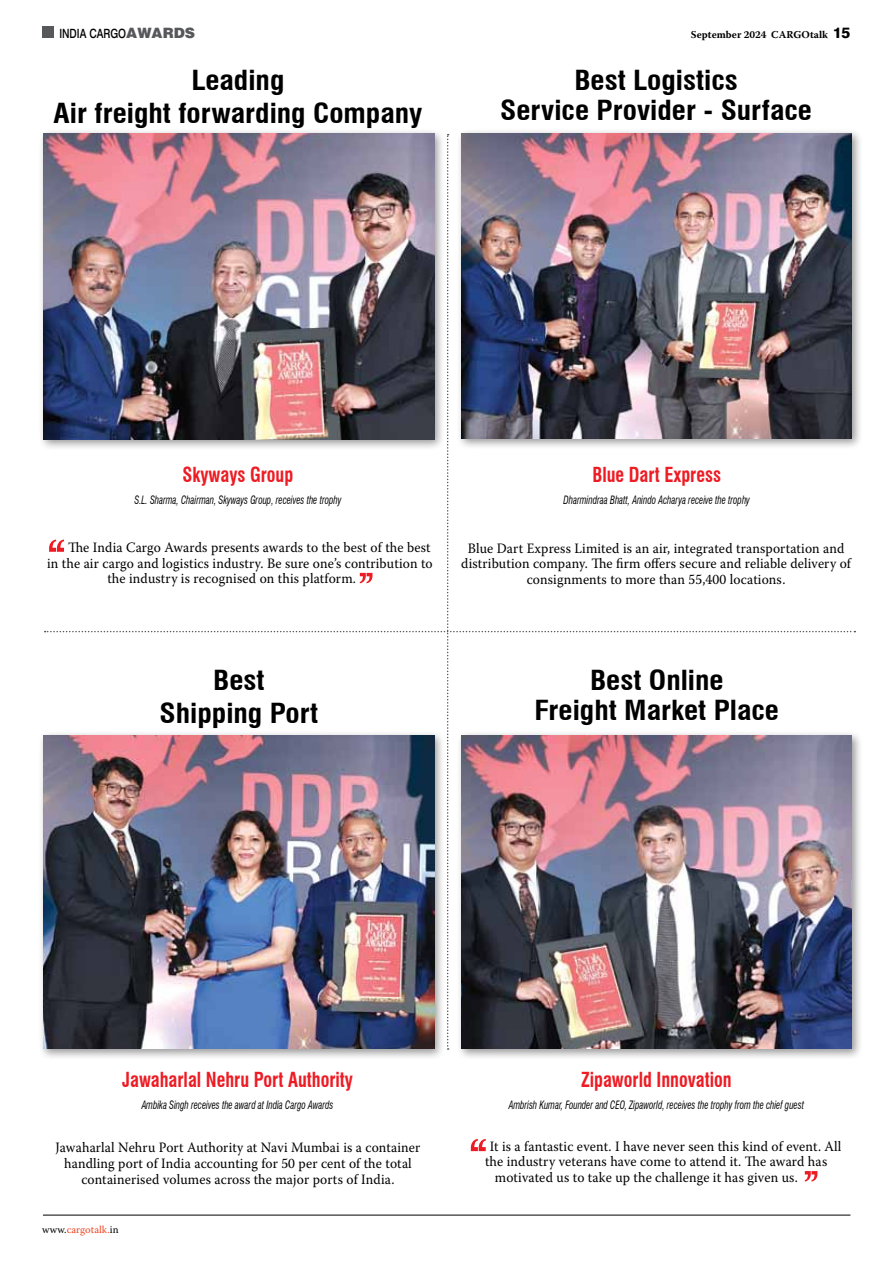
<style>
.page{position:relative;width:893px;height:1263px;background:#fff}
.page>*{position:absolute;margin:0;border:0;box-sizing:border-box;transform-origin:0 0}
.t1{font:700 condensed 27px/32.4px "Swiss 721 BT";color:#000;text-align:center;scale:1.1 1}
.t2{font:700 condensed 20.25px "Swiss 721 BT";color:#ed1c24;scale:.9 1}
.t3{font:14.25px/15.8px "Warnock Pro";letter-spacing:.01em;color:#000;text-align:center;scale:.95 1}
.t4{font:500 12.75px "Swiss 721 BT";color:#000;scale:.8 1}
.t5{font:italic condensed 11.25px "Swiss 721 BT";color:#000;scale:.8 1}
.t6{font:700 10.5px "Warnock Pro";color:#000}
.t7{font:10.5px "Warnock Pro";color:#ef4622}
.s1{font-family:"Helv";font-weight:900;font-size:14.25px;color:#57585b}
.s2{font-family:"Swiss 721 BT";font-weight:800;font-size:15px}
.s3{color:#000}
</style>
<div class="page">
<hr style="left:43px;top:1215px;width:807px;height:1px;background:#000">
<div style="left:42px;top:27px;width:12px;height:11px;background:#57585b"></div>
<div style="left:39px;top:128px;width:406px;height:322px;background:#000;opacity:.4"></div>
<div style="left:456px;top:128px;width:407px;height:322px;background:#000;opacity:.4"></div>
<div style="left:39px;top:730px;width:406px;height:330px;background:#000;opacity:.4"></div>
<div style="left:456px;top:730px;width:407px;height:330px;background:#000;opacity:.4"></div>
<svg style="left:471px;top:1139px;width:15px;height:12px"></svg>
<svg style="left:805px;top:1171px;width:12px;height:10px"></svg>
<img style="left:45px;top:134px;width:810px;height:916px">
<p class="t4" style="left:59px;top:26px;width:171px">INDIA CARGO<span class="s1">AWARDS</span></p>
<h1 class="t1" style="left:54px;top:64px;width:337px">Leading<br>Air freight forwarding Company</h1>
<p class="t6" style="left:691px;top:28px;width:161px">September 2024 CARGOtalk <span class="s2">15</span></p>
<h1 class="t1" style="left:500px;top:66px;width:285px;line-height:29.4px">Best Logistics<br>Service Provider - Surface</h1>
<h2 class="t2" style="left:183px;top:462px;width:124px">Skyways Group</h2>
<p class="t5" style="left:135px;top:493px;width:260px">S.L. Sharma, Chairman, Skyways Group, receives the trophy</p>
<p class="t3" style="left:68px;top:539px;width:383px">The India Cargo Awards presents awards to the best of the best</p>
<p class="t3" style="left:47px;top:555px;width:407px">in the air cargo and logistics industry. Be sure one’s contribution to</p>
<p class="t3" style="left:107px;top:570px;width:263px">the industry is recognised on this platform.</p>
<h2 class="t2" style="left:592px;top:462px;width:144px">Blue Dart Express</h2>
<p class="t5" style="left:564px;top:493px;width:234px">Dharmindraa Bhatt, Anindo Acharya receive the trophy</p>
<p class="t3" style="left:461px;top:540px;width:412px">Blue Dart Express Limited is an air, integrated transportation and distribution company. The firm offers secure and reliable delivery of consignments to more than 55,400 locations.</p>
<h1 class="t1" style="left:160px;top:664px;width:146px">Best<br>Shipping Port</h1>
<h1 class="t1" style="left:535px;top:666px;width:224px;line-height:29.4px">Best Online<br>Freight Market Place</h1>
<h2 class="t2" style="left:122px;top:1067px;width:258px">Jawaharlal Nehru Port Authority</h2>
<p class="t5" style="left:142px;top:1098px;width:241px">Ambika Singh receives the award at India Cargo Awards</p>
<h2 class="t2" style="left:581px;top:1067px;width:169px">Zipaworld Innovation</h2>
<p class="t5" style="left:509px;top:1098px;width:371px">Ambrish Kumar, Founder and CEO, Zipaworld, receives the trophy from the chief guest</p>
<p class="t3" style="left:56px;top:1139px;width:385px">Jawaharlal Nehru Port Authority at Navi Mumbai is a container handling port of India accounting for 50 per cent of the total containerised volumes across the major ports of India.</p>
<p class="t3" style="left:490px;top:1138px;width:372px">It is a fantastic event. I have never seen this kind of event. All</p>
<p class="t3" style="left:485px;top:1153px;width:362px">the industry veterans have come to attend it. The award has</p>
<p class="t3" style="left:495px;top:1169px;width:321px">motivated us to take up the challenge it has given us.</p>
<p class="t7" style="left:42px;top:1223px;width:78px"><span class="s3">www.</span>cargotalk.<span class="s3">in</span></p>
</div>
